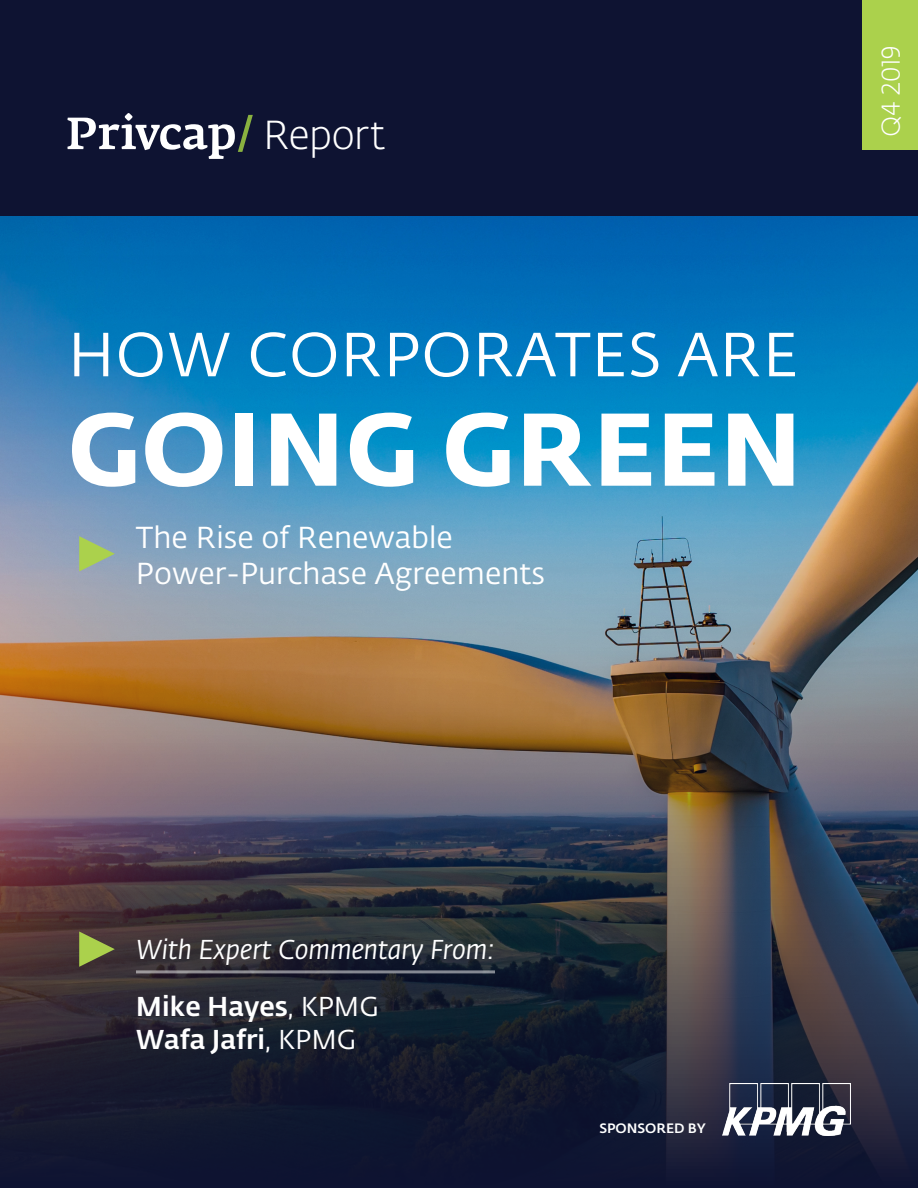
<style>
.page{position:relative;width:918px;height:1188px;background:#fff}
.page>*{position:absolute;margin:0;border:0;box-sizing:border-box;transform-origin:0 0}
.t1{font:700 102px "Fedra Sans Alt Pro";letter-spacing:.01em;color:#fff}
.t2{font:61.5px "Fedra Sans Alt Pro";letter-spacing:.01em;color:#fff}
.t3{font:300 40.05px "Fedra Sans Alt Pro";letter-spacing:-.02em;color:#fff}
.t4{font:30px/36px "Fedra Sans Alt Pro";color:#fff}
.t5{font:500 27px/32.4px "Fedra Sans Alt Pro";color:#fff}
.t6{font:italic 27px "Fedra Sans Alt Pro";letter-spacing:-.005em;color:#fff}
.t7{font:300 25.5px "Fedra Sans Alt Pro";color:#fff}
.t8{font:500 13.5px "Fedra Sans Alt Pro";color:#fff}
.s1{font-weight:400}
</style>
<div class="page">
<img style="left:0;top:216px;width:918px;height:972px">
<hr style="left:136px;top:970px;width:359px;height:3px;background:#fff">
<img style="left:723px;top:1084px;width:127px;height:51px">
<svg style="left:79px;top:931px;width:36px;height:36px"></svg>
<div style="left:0;top:0;width:917px;height:216px;background:#0e1332"></div>
<div style="left:862px;top:1px;width:56px;height:149px;background:#abd14c"></div>
<svg style="left:67px;top:113px;width:186px;height:46px"></svg>
<svg style="left:79px;top:536px;width:36px;height:35px"></svg>
<h3 class="t3" style="left:263px;top:109px;width:124px">Report</h3>
<h2 class="t2" style="left:68px;top:312px;width:732px">HOW CORPORATES ARE</h2>
<h1 class="t1" style="left:68px;top:368px;width:735px">GOING GREEN</h1>
<p class="t4" style="left:136px;top:518px;width:410px">The Rise of Renewable<br>Power-Purchase Agreements</p>
<p class="t7" style="left:874px;top:137px;width:92px;rotate:-90deg">Q4 2019</p>
<p class="t6" style="left:136px;top:930px;width:361px">With Expert Commentary From:</p>
<p class="t5" style="left:136px;top:989px;width:244px">Mike Hayes<span class="s1">, KPMG<br></span>Wafa Jafri<span class="s1">, KPMG</span></p>
<p class="t8" style="left:599px;top:1118px;width:108px">SPONSORED BY</p>
</div>
